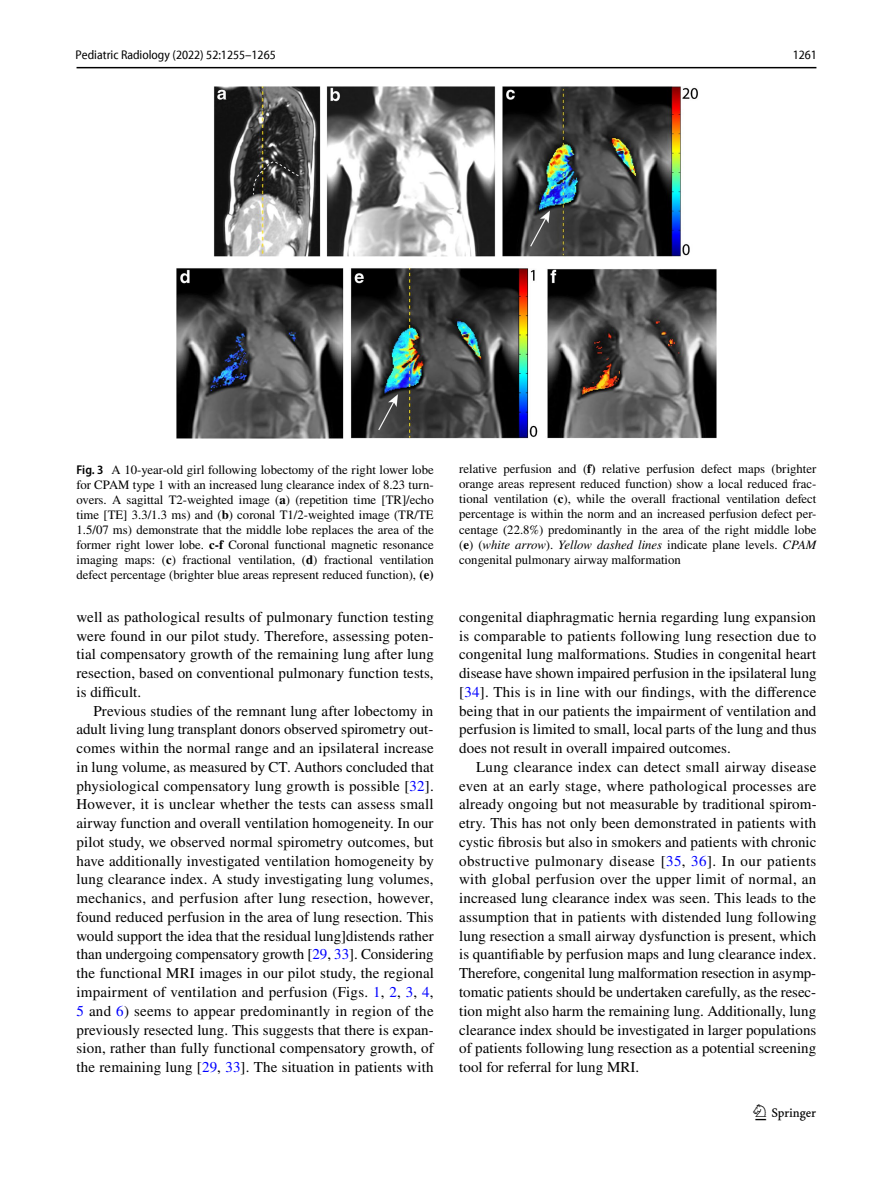
<style>
.page{position:relative;width:893px;height:1187px;background:#fff}
.page>*{position:absolute;margin:0;border:0;box-sizing:border-box;transform-origin:0 0}
.t1{font:22.5px "Springnew Regular 3";color:#000}
.t2{font:15px/18.8px "STIX";letter-spacing:.005em;color:#000;text-align:justify}
.t3{font:12.75px/15px "STIX";color:#000;text-align:justify}
.t4{font:semi-condensed 12.75px "Myriad Pro Unic";color:#000}
.s1{font-family:"Myriad Pro";font-weight:600;font-stretch:semi-condensed}
.s2{font-weight:700}
.s3{font-style:italic}
.s4{color:#00f}
</style>
<div class="page">
<hr style="left:77px;top:67px;width:739px;height:1px;background:#000">
<img style="left:176px;top:87px;width:540px;height:351px">
<p class="t4" style="left:76px;top:50px;width:202px">Pediatric Radiology (2022) 52:1255–1265</p>
<p class="t4" style="left:793px;top:50px;width:26px">1261</p>
<p class="t3" style="left:77px;top:462px;width:359px"><span class="s1">Fig. 3</span> A 10-year-old girl following lobectomy of the right lower lobe for CPAM type 1 with an increased lung clearance index of 8.23 turn&shy;overs. A sagittal T2-weighted image (<span class="s2">a</span>) (repetition time [TR]/echo time [TE] 3.3/1.3 ms) and (<span class="s2">b</span>) coronal T1/2-weighted image (TR/TE 1.5/07 ms) demonstrate that the middle lobe replaces the area of the former right lower lobe. <span class="s2">c-f</span> Coronal functional magnetic resonance imaging maps: (<span class="s2">c</span>) fractional ventilation, (<span class="s2">d</span>) fractional ventilation defect percentage (brighter blue areas represent reduced function), <span class="s2">(e)</span></p>
<p class="t3" style="left:459px;top:462px;width:359px">relative perfusion and (<span class="s2">f)</span> relative perfusion defect maps (brighter orange areas represent reduced function) show a local reduced frac&shy;tional ventilation (<span class="s2">c</span>), while the overall fractional ventilation defect percentage is within the norm and an increased perfusion defect per&shy;centage (22.8%) predominantly in the area of the right middle lobe (<span class="s2">e</span>) (<span class="s3">white arrow</span>). <span class="s3">Yellow dashed lines</span> indicate plane levels. <span class="s3">CPAM </span>congenital pulmonary airway malformation</p>
<p class="t2" style="left:77px;top:608px;width:359px">well as pathological results of pulmonary function testing were found in our pilot study. Therefore, assessing poten&shy;tial compensatory growth of the remaining lung after lung resection, based on conventional pulmonary function tests, is difficult.</p>
<p class="t2" style="left:77px;top:702px;width:359px;text-indent:17px">Previous studies of the remnant lung after lobectomy in adult living lung transplant donors observed spirometry out&shy;comes within the normal range and an ipsilateral increase in lung volume, as measured by CT. Authors concluded that physiological compensatory lung growth is possible [<span class="s4">32</span>].<br>However, it is unclear whether the tests can assess small airway function and overall ventilation homogeneity. In our pilot study, we observed normal spirometry outcomes, but have additionally investigated ventilation homogeneity by lung clearance index. A study investigating lung volumes, mechanics, and perfusion after lung resection, however, found reduced perfusion in the area of lung resection. This would support the idea that the residual lung]distends rather than undergoing compensatory growth [<span class="s4">29</span>, <span class="s4">33</span>]. Considering the functional MRI images in our pilot study, the regional impairment of ventilation and perfusion (Figs. <span class="s4">1</span>, <span class="s4">2</span>, <span class="s4">3</span>, <span class="s4">4</span>, <span class="s4">5</span> and <span class="s4">6</span>) seems to appear predominantly in region of the previously resected lung. This suggests that there is expan&shy;sion, rather than fully functional compensatory growth, of the remaining lung [<span class="s4">29</span>, <span class="s4">33</span>]. The situation in patients with</p>
<p class="t2" style="left:459px;top:608px;width:359px">congenital diaphragmatic hernia regarding lung expansion is comparable to patients following lung resection due to congenital lung malformations. Studies in congenital heart disease have shown impaired perfusion in the ipsilateral lung [<span class="s4">34</span>]. This is in line with our findings, with the difference being that in our patients the impairment of ventilation and perfusion is limited to small, local parts of the lung and thus does not result in overall impaired outcomes.</p>
<p class="t2" style="left:459px;top:758px;width:359px;text-indent:17px">Lung clearance index can detect small airway disease even at an early stage, where pathological processes are already ongoing but not measurable by traditional spirom&shy;etry. This has not only been demonstrated in patients with cystic fibrosis but also in smokers and patients with chronic obstructive pulmonary disease [<span class="s4">35</span>, <span class="s4">36</span>]. In our patients with global perfusion over the upper limit of normal, an increased lung clearance index was seen. This leads to the assumption that in patients with distended lung following lung resection a small airway dysfunction is present, which is quantifiable by perfusion maps and lung clearance index.<br>Therefore, congenital lung malformation resection in asymp&shy;tomatic patients should be undertaken carefully, as the resec&shy;tion might also harm the remaining lung. Additionally, lung clearance index should be investigated in larger populations of patients following lung resection as a potential screening tool for referral for lung MRI.</p>
<h1 class="t1" style="left:755px;top:1104px;width:62px">1 3</h1>
</div>
